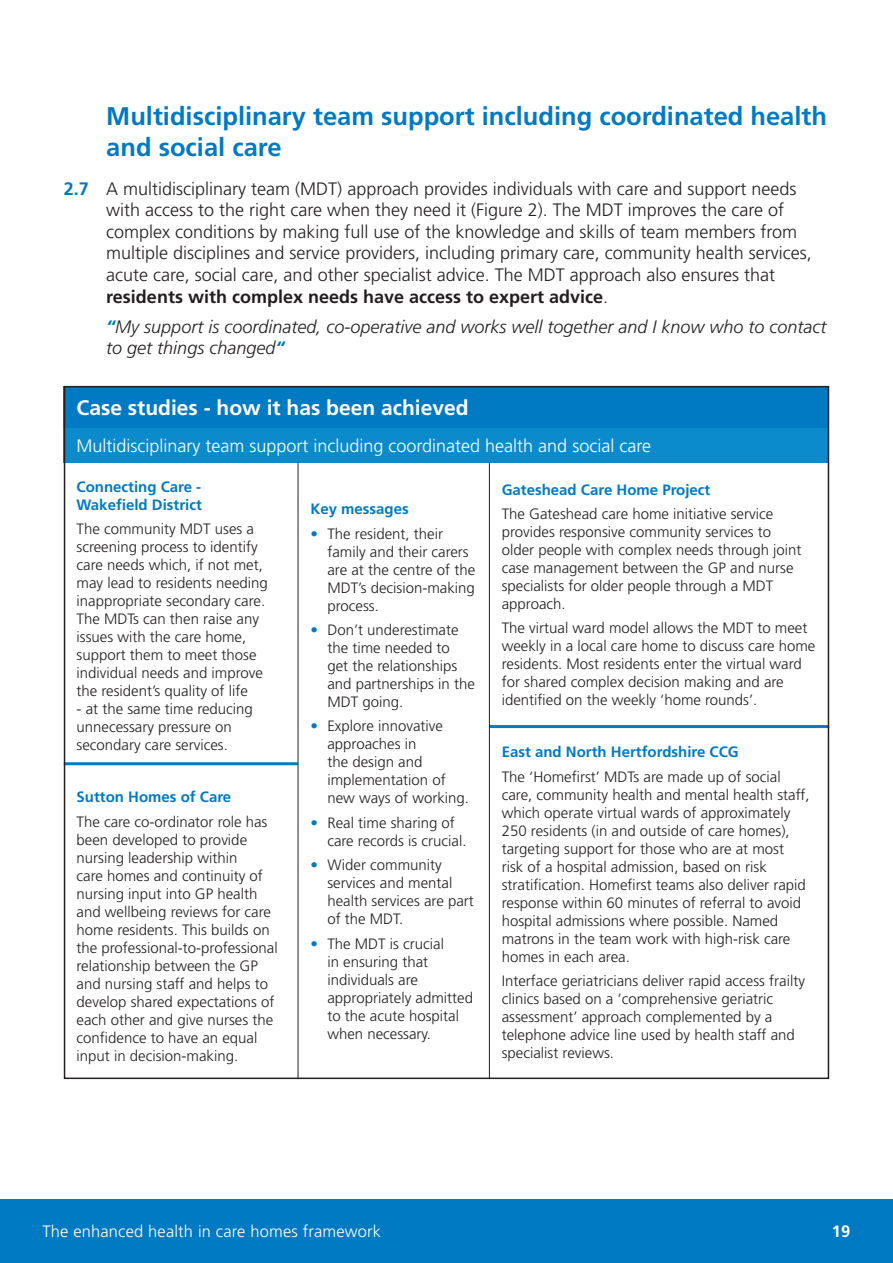
<style>
.page{position:relative;width:893px;height:1263px;background:#fff}
.page>*{position:absolute;margin:0;border:0;box-sizing:border-box;transform-origin:0 0}
.t1{font:700 25.5px/30.6px "Frutiger";color:#007ac3}
.t2{font:700 21px "Frutiger";color:#fff}
.t3{font:300 18px/21.6px "Frutiger";color:#231f20}
.t4{font:italic 300 18px/21.6px "Frutiger";color:#231f20}
.t5{font:300 18px "Frutiger";color:#fff}
.t6{font:300 16.5px "Frutiger";letter-spacing:.01em;color:#fff}
.t7{font:700 16.5px "Frutiger";color:#fff}
.t8{font:300 15px/18px "Frutiger";color:#231f20}
.t9{font:700 15px/18px "Frutiger";color:#007ac3}
.s1{font-weight:700;color:#007ac3}
.s2{font-weight:700}
.s3{color:#007ac3}
</style>
<div class="page">
<div style="left:64px;top:386px;width:765px;height:42px;background:#007ac3"></div>
<div style="left:64px;top:428px;width:765px;height:34px;background:#0b8bcc"></div>
<hr style="left:64px;top:762px;width:234px;height:3px;background:#007ac3">
<hr style="left:489px;top:725px;width:340px;height:3px;background:#007ac3">
<hr style="left:298px;top:462px;width:1px;height:617px;background:#231f20">
<hr style="left:489px;top:462px;width:1px;height:617px;background:#231f20">
<div style="left:0;top:1199px;width:893px;height:64px;background:#007ac3"></div>
<p class="t1" style="left:106px;top:101px;width:722px">Multidisciplinary team support including coordinated health and social care</p>
<p class="t3" style="left:106px;top:178px;width:707px;text-indent:-43px"><span class="s1">2.7</span> A multidisciplinary team (MDT) approach provides individuals with care and support needs with access to the right care when they need it (Figure 2). The MDT improves the care of complex conditions by making full use of the knowledge and skills of team members from multiple disciplines and service providers, including primary care, community health services, acute care, social care, and other specialist advice. The MDT approach also ensures that <span class="s2">residents with complex needs have access to expert advice</span>.</p>
<p class="t4" style="left:106px;top:316px;width:722px"><span class="s1">“</span>My support is coordinated, co-operative and works well together and I know who to contact to get things changed<span class="s1">“</span></p>
<p class="t2" style="left:77px;top:395px;width:394px">Case studies - how it has been achieved</p>
<p class="t5" style="left:77px;top:436px;width:576px">Multidisciplinary team support including coordinated health and social care</p>
<p class="t9" style="left:77px;top:478px;width:127px">Connecting Care -<br>Wakefield District</p>
<p class="t8" style="left:77px;top:520px;width:193px">The community MDT uses a screening process to identify care needs which, if not met, may lead to residents needing inappropriate secondary care.<br>The MDTs can then raise any issues with the care home, support them to meet those individual needs and improve the resident’s quality of life</p>
<p class="t8" style="left:77px;top:700px;width:178px">- at the same time reducing unnecessary pressure on secondary care services.</p>
<p class="t9" style="left:77px;top:788px;width:156px">Sutton Homes of Care</p>
<p class="t8" style="left:77px;top:813px;width:203px">The care co-ordinator role has been developed to provide nursing leadership within<br>care homes and continuity of nursing input into GP health and wellbeing reviews for care home residents. This builds on the professional-to-professional relationship between the GP and nursing staff and helps to develop shared expectations of each other and give nurses the confidence to have an equal input in decision-making.</p>
<p class="t9" style="left:502px;top:480px;width:210px">Gateshead Care Home Project</p>
<p class="t8" style="left:502px;top:505px;width:301px">The Gateshead care home initiative service provides responsive community services to older people with complex needs through joint case management between the GP and nurse specialists for older people through a MDT approach.</p>
<p class="t8" style="left:502px;top:619px;width:315px">The virtual ward model allows the MDT to meet weekly in a local care home to discuss care home residents. Most residents enter the virtual ward for shared complex decision making and are identified on the weekly ‘home rounds’.</p>
<p class="t9" style="left:502px;top:743px;width:238px">East and North Hertfordshire CCG</p>
<p class="t8" style="left:502px;top:768px;width:309px">The ‘Homefirst’ MDTs are made up of social care, community health and mental health staff, which operate virtual wards of approximately 250 residents (in and outside of care homes), targeting support for those who are at most<br>risk of a hospital admission, based on risk stratification. Homefirst teams also deliver rapid response within 60 minutes of referral to avoid hospital admissions where possible. Named matrons in the team work with high-risk care homes in each area.</p>
<p class="t8" style="left:502px;top:972px;width:305px">Interface geriatricians deliver rapid access frailty clinics based on a ‘comprehensive geriatric assessment’ approach complemented by a telephone advice line used by health staff and specialist reviews.</p>
<p class="t9" style="left:310px;top:500px;width:100px">Key messages</p>
<p class="t8" style="left:327px;top:525px;width:149px;text-indent:-17px"><span class="s3">•</span> The resident, their family and their carers are at the centre of the<br>MDT’s decision-making process.</p>
<p class="t8" style="left:327px;top:621px;width:149px;text-indent:-17px"><span class="s3">•</span> Don’t underestimate the time needed to<br>get the relationships and partnerships in the<br>MDT going.</p>
<p class="t8" style="left:327px;top:717px;width:143px;text-indent:-17px"><span class="s3">•</span> Explore innovative approaches in<br>the design and implementation of new ways of working.</p>
<p class="t8" style="left:327px;top:814px;width:141px;text-indent:-17px"><span class="s3">•</span> Real time sharing of care records is crucial.</p>
<p class="t8" style="left:327px;top:856px;width:148px;text-indent:-17px"><span class="s3">•</span> Wider community services and mental health services are part of the MDT.</p>
<p class="t8" style="left:327px;top:934px;width:147px;text-indent:-17px"><span class="s3">•</span> The MDT is crucial<br>in ensuring that individuals are appropriately admitted to the acute hospital when necessary.</p>
<p class="t6" style="left:43px;top:1222px;width:340px">The enhanced health in care homes framework</p>
<p class="t7" style="left:832px;top:1222px;width:20px">19</p>
</div>
